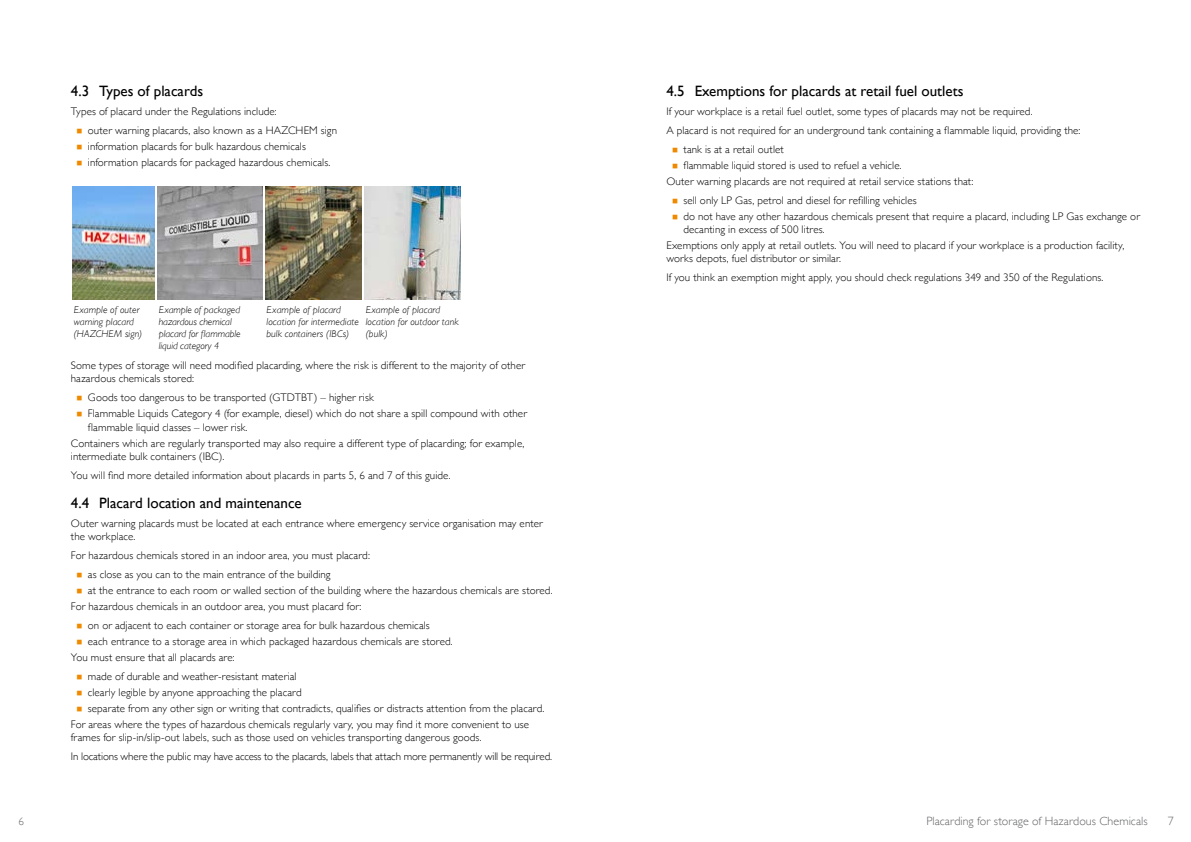
<style>
.page{position:relative;width:1191px;height:842px;background:#fff}
.page>*{position:absolute;margin:0;border:0;box-sizing:border-box;transform-origin:0 0}
.t1{font:15px "Gill Sans";color:#000}
.t2{font:300 12px "Gill Sans";letter-spacing:.005em;color:#636466}
.t3{font:300 11px/16px "Gill Sans";letter-spacing:.005em;color:#000}
.t4{font:300 11px "Gill Sans";color:#636466}
.t5{font:italic 300 10px/12px "Gill Sans";letter-spacing:.005em;color:#000}
</style>
<div class="page">
<img style="left:72px;top:186px;width:82px;height:114px">
<img style="left:157px;top:186px;width:105px;height:113px">
<img style="left:265px;top:186px;width:96px;height:114px">
<img style="left:364px;top:186px;width:97px;height:114px">
<h1 class="t1" style="left:71px;top:82px;width:134px">4.3 Types of placards</h1>
<p class="t3" style="left:88px;top:102px;width:251px;line-height:18.9px;text-indent:-17px">Types of placard under the Regulations include:<br>outer warning placards, also known as a HAZCHEM sign</p>
<p class="t3" style="left:88px;top:138px;width:244px">information placards for bulk hazardous chemicals information placards for packaged hazardous chemicals.</p>
<p class="t5" style="left:74px;top:303px;width:70px">Example of outer warning placard (HAZCHEM sign)</p>
<p class="t5" style="left:159px;top:303px;width:83px">Example of packaged hazardous chemical placard for flammable liquid category 4</p>
<p class="t5" style="left:266px;top:303px;width:94px">Example of placard location for intermediate bulk containers (IBCs)</p>
<p class="t5" style="left:366px;top:303px;width:94px">Example of placard location for outdoor tank (bulk)</p>
<p class="t3" style="left:71px;top:359px;width:456px;line-height:13.2px">Some types of storage will need modified placarding, where the risk is different to the majority of other hazardous chemicals stored:</p>
<p class="t3" style="left:88px;top:389px;width:440px">Goods too dangerous to be transported (GTDTBT) – higher risk<br>Flammable Liquids Category 4 (for example, diesel) which do not share a spill compound with other</p>
<p class="t3" style="left:71px;top:418px;width:455px;text-indent:17px">flammable liquid classes – lower risk.<br>Containers which are regularly transported may also require a different type of placarding; for example,</p>
<p class="t3" style="left:71px;top:446px;width:381px;line-height:18.9px">intermediate bulk containers (IBC).<br>You will find more detailed information about placards in parts 5, 6 and 7 of this guide.</p>
<h1 class="t1" style="left:71px;top:494px;width:232px">4.4 Placard location and maintenance</h1>
<p class="t3" style="left:71px;top:516px;width:473px;line-height:13.2px">Outer warning placards must be located at each entrance where emergency service organisation may enter the workplace.</p>
<p class="t3" style="left:88px;top:545px;width:283px;line-height:18.9px;text-indent:-17px">For hazardous chemicals stored in an indoor area, you must placard: as close as you can to the main entrance of the building</p>
<p class="t3" style="left:71px;top:582px;width:483px;text-indent:17px">at the entrance to each room or walled section of the building where the hazardous chemicals are stored.<br>For hazardous chemicals in an outdoor area, you must placard for:</p>
<p class="t3" style="left:88px;top:617px;width:343px">on or adjacent to each container or storage area for bulk hazardous chemicals</p>
<p class="t3" style="left:88px;top:633px;width:366px">each entrance to a storage area in which packaged hazardous chemicals are stored.</p>
<p class="t3" style="left:71px;top:649px;width:165px">You must ensure that all placards are:</p>
<p class="t3" style="left:88px;top:668px;width:210px">made of durable and weather-resistant material</p>
<p class="t3" style="left:88px;top:684px;width:215px">clearly legible by anyone approaching the placard</p>
<p class="t3" style="left:88px;top:700px;width:458px">separate from any other sign or writing that contradicts, qualifies or distracts attention from the placard.</p>
<p class="t3" style="left:71px;top:716px;width:460px">For areas where the types of hazardous chemicals regularly vary, you may find it more convenient to use</p>
<p class="t3" style="left:71px;top:727px;width:483px;line-height:18.9px">frames for slip-in/slip-out labels, such as those used on vehicles transporting dangerous goods.<br>In locations where the public may have access to the placards, labels that attach more permanently will be required.</p>
<h1 class="t1" style="left:666px;top:82px;width:299px">4.5 Exemptions for placards at retail fuel outlets</h1>
<p class="t3" style="left:666px;top:103px;width:368px">If your workplace is a retail fuel outlet, some types of placards may not be required.</p>
<p class="t3" style="left:666px;top:122px;width:416px">A placard is not required for an underground tank containing a flammable liquid, providing the:</p>
<p class="t3" style="left:683px;top:141px;width:102px">tank is at a retail outlet</p>
<p class="t3" style="left:666px;top:157px;width:308px;text-indent:17px">flammable liquid stored is used to refuel a vehicle.<br>Outer warning placards are not required at retail service stations that:</p>
<p class="t3" style="left:683px;top:192px;width:458px">sell only LP Gas, petrol and diesel for refilling vehicles<br>do not have any other hazardous chemicals present that require a placard, including LP Gas exchange or</p>
<p class="t3" style="left:666px;top:221px;width:459px;text-indent:17px">decanting in excess of 500 litres.<br>Exemptions only apply at retail outlets. You will need to placard if your workplace is a production facility,</p>
<p class="t3" style="left:666px;top:249px;width:439px;line-height:18.9px">works depots, fuel distributor or similar.<br>If you think an exemption might apply, you should check regulations 349 and 350 of the Regulations.</p>
<p class="t4" style="left:19px;top:812px;width:7px">6</p>
<p class="t2" style="left:926px;top:812px;width:223px">Placarding for storage of Hazardous Chemicals</p>
<p class="t2" style="left:1167px;top:812px;width:7px">7</p>
</div>
